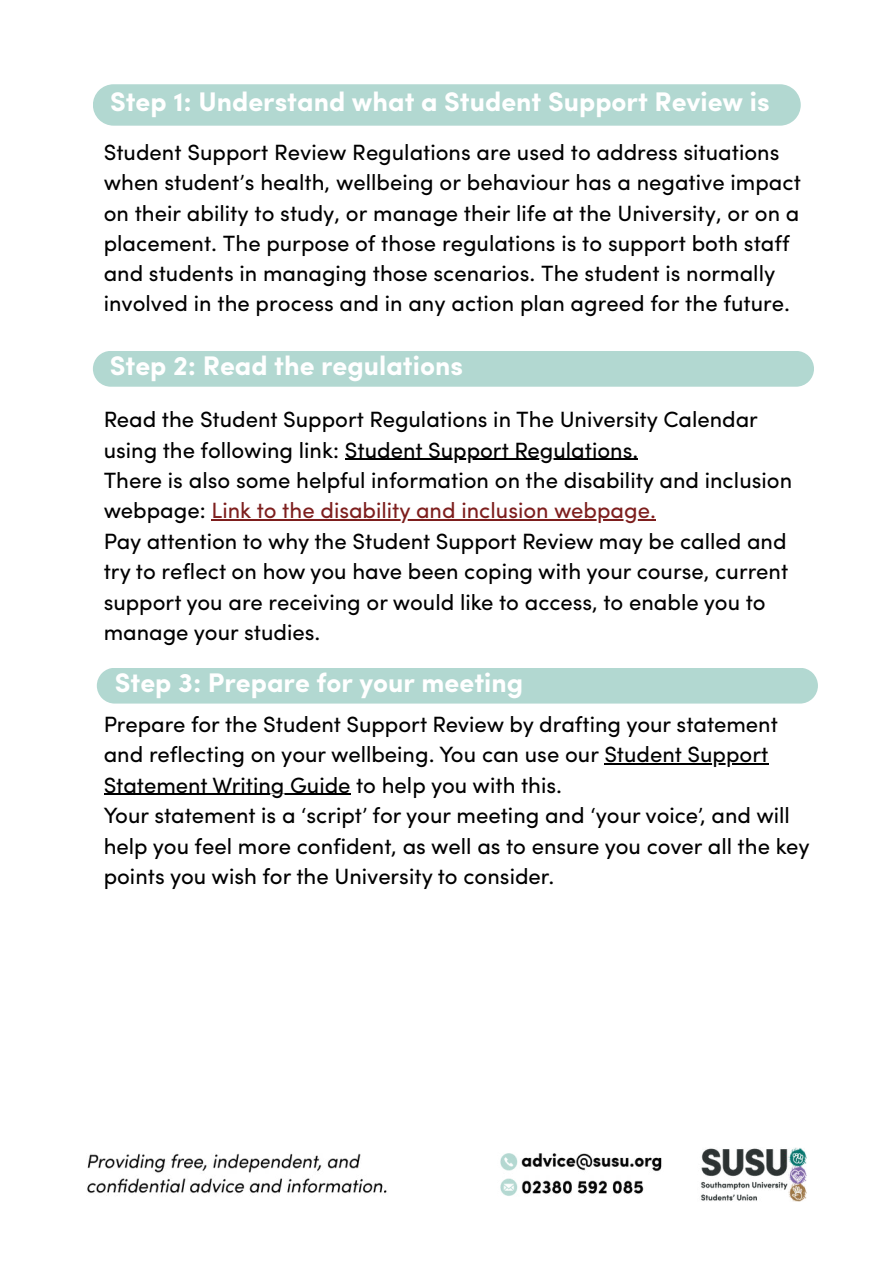
<style>
.page{position:relative;width:894px;height:1276px;background:#fff}
.page>*{position:absolute;margin:0;border:0;box-sizing:border-box;transform-origin:0 0}
.t1{font:700 27px "Sofia Pro";color:#fff}
.t2{font:22.2px/30.3px "Sofia Pro";color:#000}
.t3{font:22.05px/30px "Sofia Pro";color:#000}
.s1{color:#7d1e1d}
</style>
<div class="page">
<img style="left:87px;top:1147px;width:719px;height:54px">
<div style="left:93px;top:84px;width:707px;height:42px;background:#b2d8d1"></div>
<svg style="left:345px;top:459px;width:12px;height:1px"></svg>
<hr style="left:357px;top:459px;width:281px;height:1px;background:#000">
<hr style="left:211px;top:519px;width:444px;height:2px;background:#7d1e1d">
<hr style="left:604px;top:763px;width:164px;height:2px;background:#000">
<hr style="left:104px;top:794px;width:246px;height:1px;background:#000">
<div style="left:93px;top:351px;width:720px;height:36px;background:#b2d8d1"></div>
<div style="left:97px;top:668px;width:720px;height:35px;background:#b2d8d1"></div>
<p class="t1" style="left:110px;top:81px;width:661px">Step 1: Understand what a Student Support Review is</p>
<p class="t3" style="left:104px;top:136px;width:698px">Student Support Review Regulations are used to address situations when student’s health, wellbeing or behaviour has a negative impact on their ability to study, or manage their life at the University, or on a placement. The purpose of those regulations is to support both staff and students in managing those scenarios. The student is normally involved in the process and in any action plan agreed for the future.</p>
<p class="t1" style="left:110px;top:345px;width:354px">Step 2: Read the regulations</p>
<p class="t2" style="left:104px;top:403px;width:689px">Read the Student Support Regulations in The University Calendar using the following link: Student Support Regulations.<br>There is also some helpful information on the disability and inclusion webpage: <span class="s1">Link to the disability and inclusion webpage.<br></span>Pay attention to why the Student Support Review may be called and try to reflect on how you have been coping with your course, current support you are receiving or would like to access, to enable you to manage your studies.</p>
<p class="t1" style="left:115px;top:662px;width:409px">Step 3: Prepare for your meeting</p>
<p class="t2" style="left:104px;top:707px;width:707px">Prepare for the Student Support Review by drafting your statement and reflecting on your wellbeing. You can use our Student Support Statement Writing Guide to help you with this.<br>Your statement is a ‘script’ for your meeting and ‘your voice’, and will help you feel more confident, as well as to ensure you cover all the key points you wish for the University to consider.</p>
</div>
